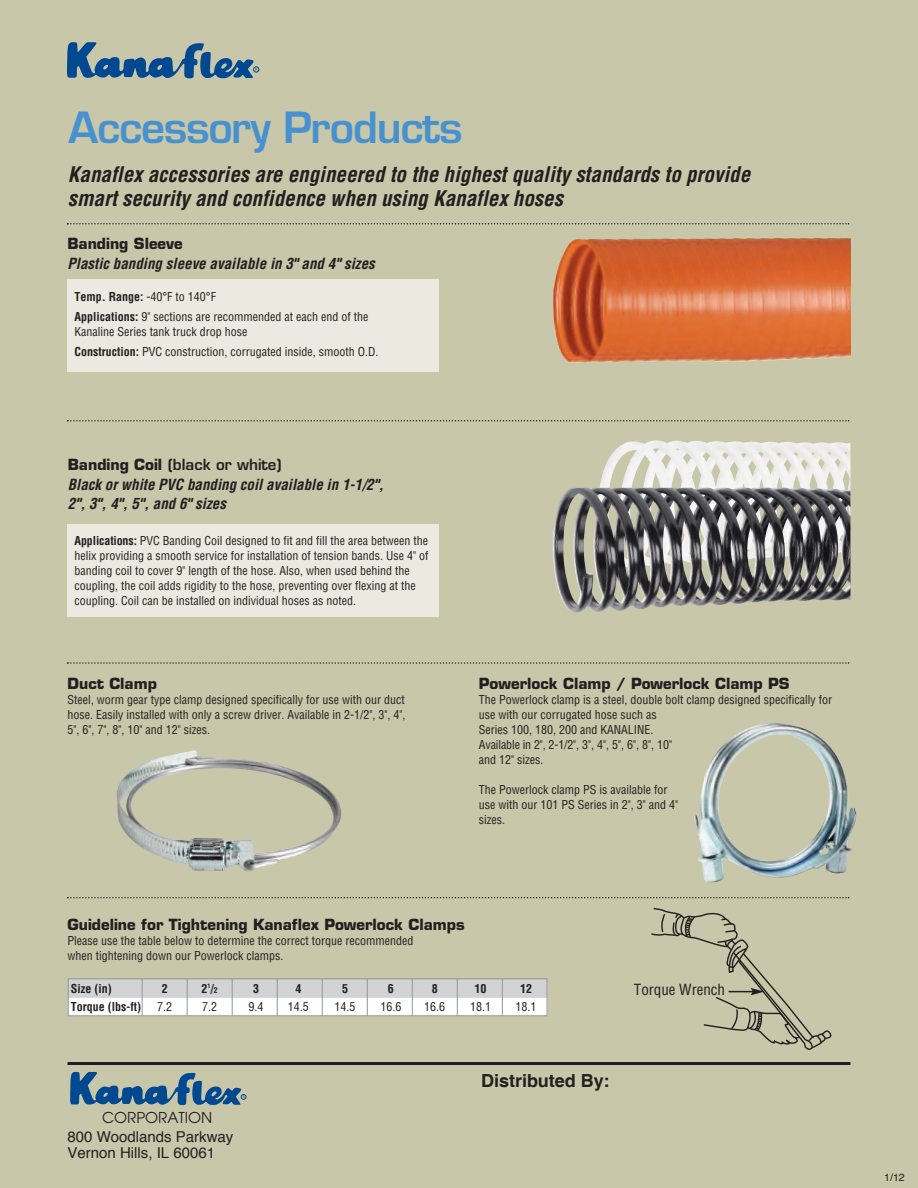
<style>
.page{position:relative;width:918px;height:1188px;background:#c8c7a9}
.page>*{position:absolute;margin:0;border:0;box-sizing:border-box;transform-origin:0 0}
.t1{font:600 42px "Eurostile";letter-spacing:-.03em;color:#4791ce}
.t2{font:italic 700 condensed 21px/24px "Helvetica";color:#231f20}
.t3{font:700 18px "Helvetica";color:#231f20}
.t4{font:italic 700 condensed 15px/19.5px "Helvetica";color:#231f20}
.t5{font:700 15px "Eurostile";color:#231f20}
.t6{font:15px/16.5px "Helvetica";color:#231f20}
.t7{font:600 15px "Eurostile";color:#231f20}
.t8{font:condensed 15px "Helvetica";color:#231f20}
.t9{font:15px "Avant Garde";color:#231f20}
.t10{font:condensed 12px/15px "Helvetica";color:#231f20}
.t11{font:700 condensed 12px "Helvetica";color:#231f20}
.t12{font:10.5px "Helvetica";color:#231f20}
.s1{font-weight:700}
.s2{font-size:7.8px}
</style>
<div class="page">
<svg style="left:67px;top:42px;width:192px;height:37px"></svg>
<svg style="left:70px;top:1072px;width:176px;height:34px"></svg>
<hr style="left:68px;top:1062px;width:783px;height:3px;background:#231f20">
<svg style="left:67px;top:223px;width:782px;height:1px"></svg>
<svg style="left:67px;top:420px;width:782px;height:2px"></svg>
<svg style="left:67px;top:662px;width:782px;height:2px"></svg>
<svg style="left:67px;top:897px;width:782px;height:1px"></svg>
<div style="left:68px;top:280px;width:371px;height:92px;background:#ebeae1"></div>
<div style="left:68px;top:524px;width:371px;height:93px;background:#ebeae1"></div>
<img style="left:116px;top:750px;width:225px;height:122px">
<div style="left:68px;top:979px;width:479px;height:28px;background:#d1d3d4"></div>
<div style="left:68px;top:998px;width:479px;height:18px;background:#fff"></div>
<hr style="left:142px;top:979px;width:1px;height:37px;background:#939598">
<hr style="left:187px;top:979px;width:1px;height:37px;background:#939598">
<hr style="left:232px;top:979px;width:1px;height:37px;background:#939598">
<hr style="left:277px;top:979px;width:1px;height:37px;background:#939598">
<hr style="left:322px;top:979px;width:1px;height:37px;background:#939598">
<hr style="left:367px;top:979px;width:1px;height:37px;background:#939598">
<hr style="left:412px;top:979px;width:1px;height:37px;background:#939598">
<hr style="left:457px;top:979px;width:1px;height:37px;background:#939598">
<hr style="left:502px;top:979px;width:1px;height:37px;background:#939598">
<div style="left:68px;top:978px;width:479px;height:38px;border:1px solid #939598"></div>
<svg style="left:651px;top:908px;width:181px;height:142px"></svg>
<img style="left:694px;top:723px;width:163px;height:160px">
<img style="left:553px;top:238px;width:298px;height:125px">
<img style="left:600px;top:440px;width:251px;height:46px">
<img style="left:552px;top:486px;width:299px;height:127px">
<h1 class="t1" style="left:69px;top:112px;width:395px">Accessory Products</h1>
<h2 class="t2" style="left:68px;top:164px;width:684px">Kanaflex accessories are engineered to the highest quality standards to provide smart security and confidence when using Kanaflex hoses</h2>
<p class="t5" style="left:68px;top:238px;width:117px">Banding Sleeve</p>
<p class="t4" style="left:68px;top:255px;width:309px">Plastic banding sleeve available in 3" and 4" sizes</p>
<p class="t10" style="left:75px;top:287px;width:295px;line-height:20.4px"><span class="s1">Temp. Range:</span> -40°F to 140°F<br><span class="s1">Applications:</span> 9" sections are recommended at each end of the</p>
<p class="t10" style="left:75px;top:322px;width:305px;line-height:20.4px">Kanaline Series tank truck drop hose<br><span class="s1">Construction:</span> PVC construction, corrugated inside, smooth O.D.</p>
<p class="t7" style="left:68px;top:459px;width:215px"><span class="s1">Banding Coil</span> (black or white)</p>
<p class="t4" style="left:68px;top:476px;width:317px">Black or white PVC banding coil available in 1-1/2",<br>2", 3", 4", 5", and 6" sizes</p>
<p class="t10" style="left:75px;top:534px;width:355px"><span class="s1">Applications:</span> PVC Banding Coil designed to fit and fill the area between the helix providing a smooth service for installation of tension bands. Use 4" of banding coil to cover 9" length of the hose. Also, when used behind the coupling, the coil adds rigidity to the hose, preventing over flexing at the coupling. Coil can be installed on individual hoses as noted.</p>
<p class="t5" style="left:68px;top:678px;width:91px">Duct Clamp</p>
<p class="t10" style="left:68px;top:693px;width:339px;text-align:justify">Steel, worm gear type clamp designed specifically for use with our duct hose. Easily installed with only a screw driver. Available in 2-1/2", 3", 4", 5", 6", 7", 8", 10" and 12" sizes.</p>
<p class="t5" style="left:479px;top:678px;width:312px">Powerlock Clamp / Powerlock Clamp PS</p>
<p class="t10" style="left:479px;top:693px;width:355px">The Powerlock clamp is a steel, double bolt clamp designed specifically for use with our corrugated hose such as<br>Series 100, 180, 200 and KANALINE.<br>Available in 2", 2-1/2", 3", 4", 5", 6", 8", 10"<br>and 12" sizes.</p>
<p class="t10" style="left:479px;top:783px;width:201px">The Powerlock clamp PS is available for use with our 101 PS Series in 2", 3" and 4" sizes.</p>
<p class="t5" style="left:68px;top:918px;width:399px">Guideline for Tightening Kanaflex Powerlock Clamps</p>
<p class="t10" style="left:67px;top:934px;width:347px">Please use the table below to determine the correct torque recommended when tightening down our Powerlock clamps.</p>
<p class="t11" style="left:71px;top:984px;width:43px">Size (in)</p>
<p class="t11" style="left:162px;top:984px;width:7px">2</p>
<p class="t11" style="left:202px;top:984px;width:18px">2<sup>1</sup>/<span class="s2">2</span></p>
<p class="t11" style="left:253px;top:984px;width:7px">3</p>
<p class="t11" style="left:295px;top:984px;width:7px">4</p>
<p class="t11" style="left:342px;top:984px;width:7px">5</p>
<p class="t11" style="left:388px;top:984px;width:7px">6</p>
<p class="t11" style="left:432px;top:984px;width:7px">8</p>
<p class="t11" style="left:475px;top:984px;width:13px">10</p>
<p class="t11" style="left:520px;top:984px;width:13px">12</p>
<p class="t11" style="left:71px;top:1002px;width:72px">Torque (lbs-ft)</p>
<p class="t10" style="left:157px;top:1000px;width:16px">7.2</p>
<p class="t10" style="left:202px;top:1000px;width:16px">7.2</p>
<p class="t10" style="left:249px;top:1000px;width:16px">9.4</p>
<p class="t10" style="left:288px;top:1000px;width:22px">14.5</p>
<p class="t10" style="left:335px;top:1000px;width:22px">14.5</p>
<p class="t10" style="left:380px;top:1000px;width:23px">16.6</p>
<p class="t10" style="left:424px;top:1000px;width:22px">16.6</p>
<p class="t10" style="left:470px;top:1000px;width:22px">18.1</p>
<p class="t10" style="left:516px;top:1000px;width:22px">18.1</p>
<p class="t9" style="left:102px;top:1112px;width:112px">CORPORATION</p>
<p class="t6" style="left:68px;top:1130px;width:167px">800 Woodlands Parkway<br>Vernon Hills, IL 60061</p>
<h3 class="t3" style="left:481px;top:1070px;width:130px">Distributed By:</h3>
<p class="t8" style="left:634px;top:984px;width:93px">Torque Wrench</p>
<p class="t12" style="left:884px;top:1173px;width:22px">1/12</p>
</div>
